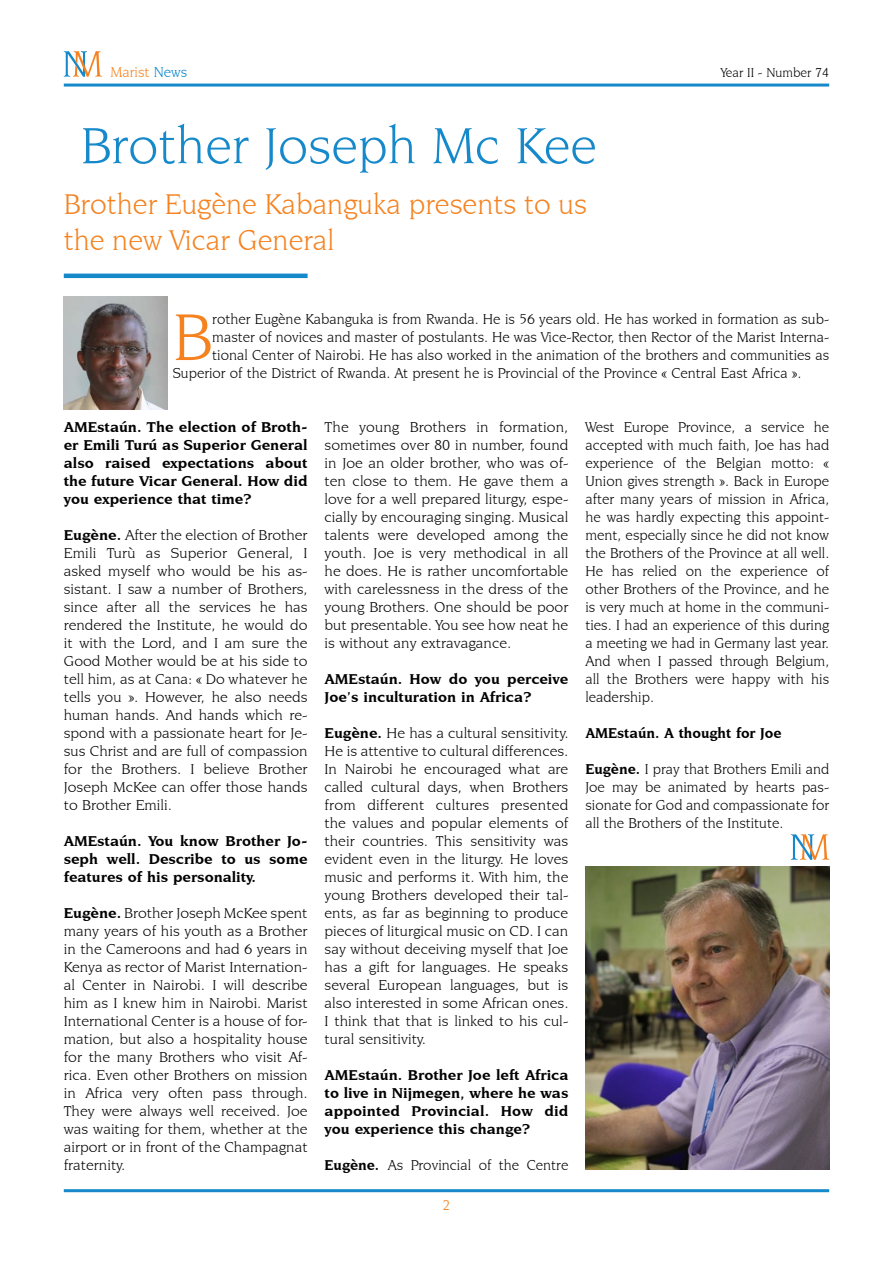
<style>
.page{position:relative;width:893px;height:1263px;background:#fff}
.page>*{position:absolute;margin:0;border:0;box-sizing:border-box;transform-origin:0 0}
.t1{font:70.05px "Novarese IT Cby BT";color:#f5821f}
.t2{font:54px "Novarese IT Cby BT";color:#1689ca}
.t3{font:30px/36px "Novarese IT Cby BT";color:#f5821f}
.t4{font:15px/18px "Novarese IT Cby BT";color:#000;text-align:justify;scale:1.05 1}
.t5{font:15px/18px "Novarese IT Cby BT";color:#000;text-align:justify}
.t6{font:700 15px/18px "Novarese IT Cby BT";color:#000;text-align:justify;scale:1.05 1}
.t7{font:700 15px "Novarese IT Cby BT";color:#000}
.t8{font:15px "Novarese IT Cby BT";color:#f5821f}
.t9{font:13.5px "Novarese IT Cby BT";color:#000}
.s1{color:#0084c9}
.s2{font-weight:700}
</style>
<div class="page">
<hr style="left:64px;top:84px;width:765px;height:3px;background:#1689ca">
<hr style="left:64px;top:1189px;width:765px;height:3px;background:#1689ca">
<hr style="left:64px;top:274px;width:244px;height:4px;background:#1689ca">
<svg style="left:64px;top:51px;width:38px;height:26px"></svg>
<img style="left:64px;top:297px;width:104px;height:113px">
<img style="left:585px;top:866px;width:244px;height:303px">
<svg style="left:791px;top:834px;width:38px;height:26px"></svg>
<p class="t8" style="left:111px;top:63px;width:78px">Marist <span class="s1">News</span></p>
<p class="t9" style="left:721px;top:64px;width:110px">Year II - Number 74</p>
<h2 class="t2" style="left:81px;top:114px;width:517px">Brother Joseph Mc Kee</h2>
<h3 class="t3" style="left:64px;top:186px;width:525px">Brother Eugène Kabanguka presents to us the new Vicar General</h3>
<h1 class="t1" style="left:173px;top:296px;width:41px">B</h1>
<p class="t5" style="left:212px;top:310px;width:618px">rother Eugène Kabanguka is from Rwanda. He is 56 years old. He has worked in formation as sub-</p>
<p class="t5" style="left:212px;top:328px;width:618px">master of novices and master of postulants. He was Vice-Rector, then Rector of the Marist Interna-</p>
<p class="t5" style="left:212px;top:346px;width:618px">tional Center of Nairobi. He has also worked in the animation of the brothers and communities as</p>
<p class="t5" style="left:173px;top:364px;width:630px">Superior of the District of Rwanda. At present he is Provincial of the Province « Central East Africa ».</p>
<p class="t6" style="left:64px;top:418px;width:234px">AMEstaún. The election of Broth&shy;er Emili Turú as Superior General also raised expectations about the future Vicar General. How did you experience that time?</p>
<p class="t4" style="left:64px;top:526px;width:234px"><span class="s2">Eugène.</span> After the election of Brother Emili Turù as Superior General, I asked myself who would be his as&shy;sistant. I saw a number of Brothers, since after all the services he has rendered the Institute, he would do it with the Lord, and I am sure the Good Mother would be at his side to tell him, as at Cana: « Do whatever he tells you ». However, he also needs human hands. And hands which re&shy;spond with a passionate heart for Je&shy;sus Christ and are full of compassion for the Brothers. I believe Brother Joseph McKee can offer those hands to Brother Emili.</p>
<p class="t6" style="left:64px;top:832px;width:234px">AMEstaún. You know Brother Jo&shy;seph well. Describe to us some features of his personality.</p>
<p class="t4" style="left:64px;top:904px;width:234px"><span class="s2">Eugène.</span> Brother Joseph McKee spent many years of his youth as a Brother in the Cameroons and had 6 years in Kenya as rector of Marist Internation&shy;al Center in Nairobi. I will describe him as I knew him in Nairobi. Marist International Center is a house of for&shy;mation, but also a hospitality house for the many Brothers who visit Af&shy;rica. Even other Brothers on mission in Africa very often pass through.<br>They were always well received. Joe was waiting for them, whether at the airport or in front of the Champagnat fraternity.</p>
<p class="t4" style="left:325px;top:418px;width:234px">The young Brothers in formation, sometimes over 80 in number, found in Joe an older brother, who was of&shy;ten close to them. He gave them a love for a well prepared liturgy, espe&shy;cially by encouraging singing. Musical talents were developed among the youth. Joe is very methodical in all he does. He is rather uncomfortable with carelessness in the dress of the young Brothers. One should be poor but presentable. You see how neat he is without any extravagance.</p>
<p class="t6" style="left:325px;top:670px;width:234px">AMEstaún. How do you perceive<br>Joe’s inculturation in Africa?</p>
<p class="t4" style="left:325px;top:724px;width:234px"><span class="s2">Eugène.</span> He has a cultural sensitivity.<br>He is attentive to cultural differences.<br>In Nairobi he encouraged what are called cultural days, when Brothers from different cultures presented the values and popular elements of their countries. This sensitivity was evident even in the liturgy. He loves music and performs it. With him, the young Brothers developed their tal&shy;ents, as far as beginning to produce pieces of liturgical music on CD. I can say without deceiving myself that Joe has a gift for languages. He speaks several European languages, but is also interested in some African ones.<br>I think that that is linked to his cul&shy;tural sensitivity.</p>
<p class="t6" style="left:325px;top:1066px;width:234px">AMEstaún. Brother Joe left Africa to live in Nijmegen, where he was appointed Provincial. How did you experience this change?</p>
<p class="t5" style="left:325px;top:1156px;width:245px"><span class="s2">Eugène.</span> As Provincial of the Centre</p>
<p class="t5" style="left:585px;top:418px;width:245px">West Europe Province, a service he accepted with much faith, Joe has had experience of the Belgian motto: « Union gives strength ». Back in Europe after many years of mission in Africa, he was hardly expecting this appoint&shy;ment, especially since he did not know the Brothers of the Province at all well.<br>He has relied on the experience of other Brothers of the Province, and he is very much at home in the communi&shy;ties. I had an experience of this during a meeting we had in Germany last year.<br>And when I passed through Belgium, all the Brothers were happy with his leadership.</p>
<p class="t7" style="left:585px;top:724px;width:198px">AMEstaún. A thought for Joe</p>
<p class="t5" style="left:585px;top:760px;width:245px"><span class="s2">Eugène.</span> I pray that Brothers Emili and Joe may be animated by hearts pas&shy;sionate for God and compassionate for all the Brothers of the Institute.</p>
</div>
